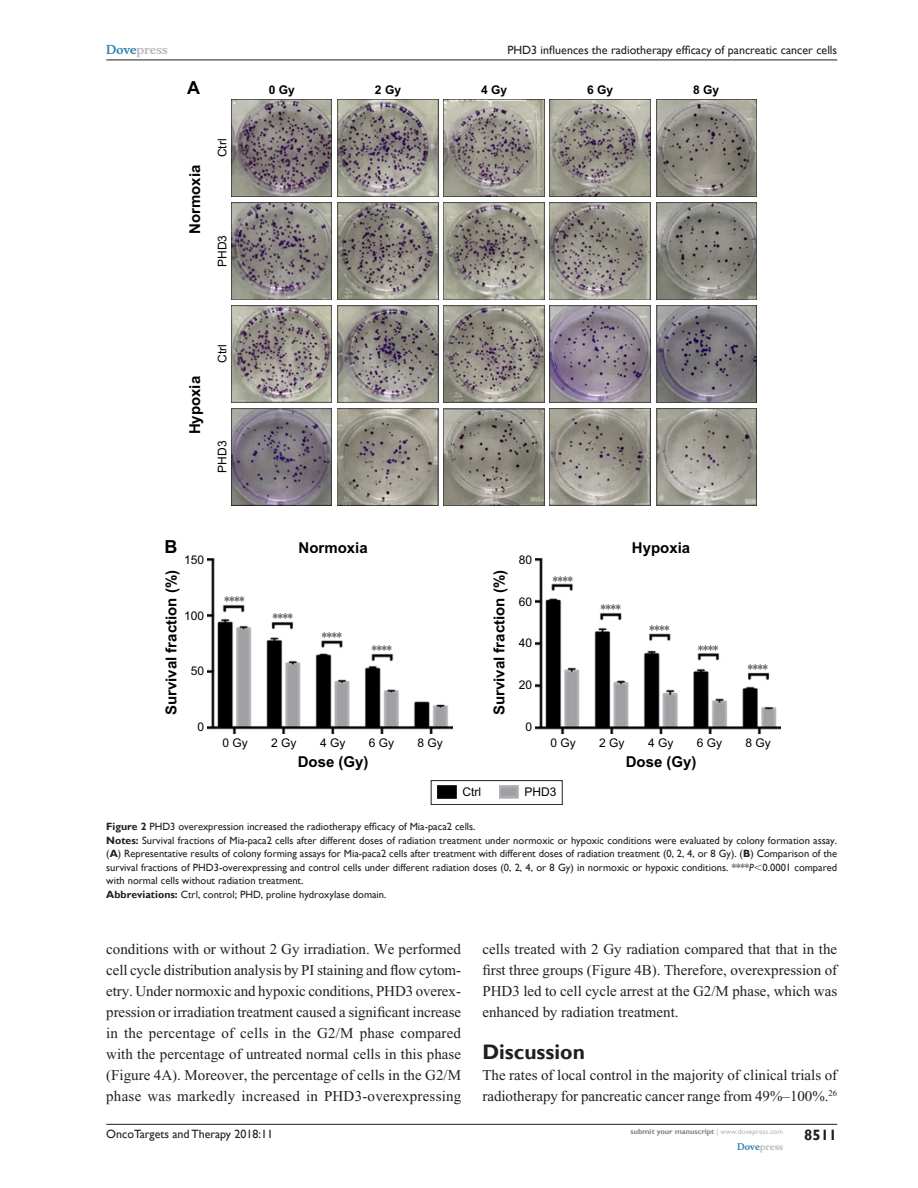
<style>
.page{position:relative;width:918px;height:1188px;background:#fff}
.page>*{position:absolute;margin:0;border:0;box-sizing:border-box;transform-origin:0 0}
.t1{font:700 21px "Gill Sans";color:#231f20}
.t2{font:700 18px "Arial";color:#000}
.TxF{font:15px/21px "Times New Roman";color:#231f20;text-align:justify}
.t3{font:700 15px "Arial";color:#000}
.t4{font:700 15px "Gill Sans";color:#231f20}
.t5{font:12px "Gill Sans";color:#231f20}
.t6{font:12px "Arial";color:#000}
.t7{font:12px "Gill Sans";color:#000}
.t8{font:700 12px "Arial";color:#000}
.t9{font:700 12px "Musee";color:#b8b9bc}
.FigSNRI{font:10.5px/13.5px "Gill Sans";color:#231f20;text-align:justify}
.FigC{font:10.5px "Gill Sans";color:#231f20}
.t10{font:700 9px "Musee";color:#b8b9bc}
.t11{font:700 7.5px "Gill Sans";color:#808285}
.s1{color:#3485ae}
.s2{font-weight:700}
.s3{font-style:italic}
.s4{font-family:"Mathematical Pi One"}
.s5{font-weight:400;color:#b8b9bc}
</style>
<div class="page">
<hr style="left:106px;top:1124px;width:731px;height:1px;background:#231f20">
<hr style="left:106px;top:60px;width:731px;height:1px;background:#231f20">
<img style="left:208px;top:559px;width:244px;height:175px">
<img style="left:536px;top:559px;width:244px;height:175px">
<div style="left:431px;top:780px;width:132px;height:25px;border:1px solid #231f20"></div>
<img style="left:437px;top:785px;width:20px;height:13px">
<img style="left:499px;top:785px;width:19px;height:13px">
<img style="left:338px;top:100px;width:100px;height:97px">
<img style="left:444px;top:100px;width:100px;height:97px">
<img style="left:550px;top:100px;width:100px;height:97px">
<img style="left:656px;top:100px;width:100px;height:97px">
<img style="left:656px;top:202px;width:100px;height:98px">
<img style="left:550px;top:202px;width:100px;height:98px">
<img style="left:444px;top:202px;width:100px;height:98px">
<img style="left:338px;top:202px;width:100px;height:98px">
<img style="left:232px;top:100px;width:100px;height:97px">
<img style="left:232px;top:202px;width:100px;height:98px">
<img style="left:338px;top:305px;width:100px;height:97px">
<img style="left:444px;top:305px;width:100px;height:97px">
<img style="left:550px;top:305px;width:100px;height:97px">
<img style="left:656px;top:305px;width:100px;height:97px">
<img style="left:656px;top:408px;width:100px;height:97px">
<img style="left:550px;top:408px;width:100px;height:97px">
<img style="left:444px;top:408px;width:100px;height:97px">
<img style="left:338px;top:408px;width:100px;height:97px">
<img style="left:232px;top:305px;width:100px;height:97px">
<img style="left:232px;top:408px;width:100px;height:97px">
<p class="t9" style="left:106px;top:43px;width:63px"><span class="s1">Dove</span>press</p>
<p class="t2" style="left:187px;top:75px;width:14px">A</p>
<p class="t3" style="left:185px;top:234px;width:71px;rotate:-90deg">Normoxia</p>
<p class="t6" style="left:214px;top:157px;width:20px;rotate:-90deg">Ctrl</p>
<p class="t6" style="left:214px;top:267px;width:34px;rotate:-90deg">PHD3</p>
<p class="t8" style="left:269px;top:81px;width:28px">0 Gy</p>
<p class="t5" style="left:507px;top:43px;width:331px">PHD3 influences the radiotherapy efficacy of pancreatic cancer cells</p>
<p class="t8" style="left:375px;top:81px;width:28px">2 Gy</p>
<p class="t8" style="left:481px;top:81px;width:28px">4 Gy</p>
<p class="t8" style="left:587px;top:81px;width:28px">6 Gy</p>
<p class="t8" style="left:693px;top:81px;width:28px">8 Gy</p>
<p class="t3" style="left:185px;top:434px;width:60px;rotate:-90deg">Hypoxia</p>
<p class="t6" style="left:214px;top:363px;width:20px;rotate:-90deg">Ctrl</p>
<p class="t6" style="left:214px;top:473px;width:34px;rotate:-90deg">PHD3</p>
<p class="t2" style="left:165px;top:535px;width:14px">B</p>
<p class="t6" style="left:184px;top:552px;width:22px">150</p>
<p class="t3" style="left:299px;top:538px;width:71px">Normoxia</p>
<p class="t6" style="left:519px;top:552px;width:15px">80</p>
<p class="t3" style="left:632px;top:538px;width:60px">Hypoxia</p>
<p class="t3" style="left:161px;top:715px;width:147px;rotate:-90deg">Survival fraction (%)</p>
<p class="t6" style="left:184px;top:608px;width:22px">100</p>
<p class="t6" style="left:191px;top:663px;width:15px">50</p>
<p class="t6" style="left:197px;top:719px;width:8px">0</p>
<p class="t7" style="left:224px;top:594px;width:22px">****</p>
<p class="t7" style="left:273px;top:611px;width:22px">****</p>
<p class="t7" style="left:322px;top:630px;width:22px">****</p>
<p class="t7" style="left:372px;top:643px;width:22px">****</p>
<p class="t3" style="left:489px;top:715px;width:147px;rotate:-90deg">Survival fraction (%)</p>
<p class="t6" style="left:519px;top:594px;width:15px">60</p>
<p class="t6" style="left:519px;top:635px;width:15px">40</p>
<p class="t6" style="left:519px;top:677px;width:15px">20</p>
<p class="t6" style="left:525px;top:719px;width:8px">0</p>
<p class="t7" style="left:553px;top:574px;width:22px">****</p>
<p class="t7" style="left:601px;top:602px;width:22px">****</p>
<p class="t7" style="left:649px;top:623px;width:22px">****</p>
<p class="t7" style="left:698px;top:643px;width:22px">****</p>
<p class="t7" style="left:748px;top:662px;width:22px">****</p>
<p class="t6" style="left:222px;top:735px;width:27px">0 Gy</p>
<p class="t6" style="left:271px;top:735px;width:27px">2 Gy</p>
<p class="t6" style="left:320px;top:735px;width:27px">4 Gy</p>
<p class="t3" style="left:298px;top:752px;width:72px">Dose (Gy)</p>
<p class="t6" style="left:369px;top:735px;width:27px">6 Gy</p>
<p class="t6" style="left:418px;top:735px;width:27px">8 Gy</p>
<p class="t6" style="left:550px;top:735px;width:27px">0 Gy</p>
<p class="t6" style="left:599px;top:735px;width:27px">2 Gy</p>
<p class="t6" style="left:648px;top:735px;width:27px">4 Gy</p>
<p class="t3" style="left:626px;top:752px;width:72px">Dose (Gy)</p>
<p class="t6" style="left:697px;top:735px;width:27px">6 Gy</p>
<p class="t6" style="left:746px;top:735px;width:27px">8 Gy</p>
<p class="t6" style="left:463px;top:784px;width:20px">Ctrl</p>
<p class="t6" style="left:524px;top:784px;width:34px">PHD3</p>
<p class="FigC" style="left:106px;top:821px;width:371px"><span class="s2">Figure 2</span> PHD3 overexpression increased the radiotherapy efficacy of Mia-paca2 cells.</p>
<p class="FigSNRI" style="left:106px;top:834px;width:732px"><span class="s2">Notes:</span> Survival fractions of Mia-paca2 cells after different doses of radiation treatment under normoxic or hypoxic conditions were evaluated by colony formation assay. (<span class="s2">A</span>) Representative results of colony forming assays for Mia-paca2 cells after treatment with different doses of radiation treatment (0, 2, 4, or 8 Gy). (<span class="s2">B</span>) Comparison of the survival fractions of PHD3-overexpressing and control cells under different radiation doses (0, 2, 4, or 8 Gy) in normoxic or hypoxic conditions. ****<span class="s3">P</span><span class="s4">,</span>0.0001 compared with normal cells without radiation treatment.</p>
<p class="FigSNRI" style="left:106px;top:888px;width:282px"><span class="s2">Abbreviations:</span> Ctrl, control; PHD, proline hydroxylase domain.</p>
<p class="TxF" style="left:106px;top:938px;width:357px">conditions with or without 2 Gy irradiation. We performed cell cycle distribution analysis by PI staining and flow cytom&shy;etry. Under normoxic and hypoxic conditions, PHD3 overex&shy;pression or irradiation treatment caused a significant increase in the percentage of cells in the G2/M phase compared with the percentage of untreated normal cells in this phase (Figure 4A). Moreover, the percentage of cells in the G2/M phase was markedly increased in PHD3-overexpressing</p>
<p class="TxF" style="left:482px;top:938px;width:356px">cells treated with 2 Gy radiation compared that that in the first three groups (Figure 4B). Therefore, overexpression of PHD3 led to cell cycle arrest at the G2/M phase, which was enhanced by radiation treatment.</p>
<h1 class="t1" style="left:482px;top:1039px;width:104px">Discussion</h1>
<p class="TxF" style="left:482px;top:1064px;width:356px">The rates of local control in the majority of clinical trials of radiotherapy for pancreatic cancer range from 49%–100%.<sup>26</sup></p>
<p class="t5" style="left:106px;top:1127px;width:168px">OncoTargets and Therapy 2018:11</p>
<p class="t11" style="left:631px;top:1127px;width:154px">submit your manuscript <span class="s5">| www.dovepress.com</span></p>
<p class="t10" style="left:737px;top:1141px;width:48px"><span class="s1">Dove</span>press</p>
<p class="t4" style="left:804px;top:1126px;width:35px">8511</p>
</div>
